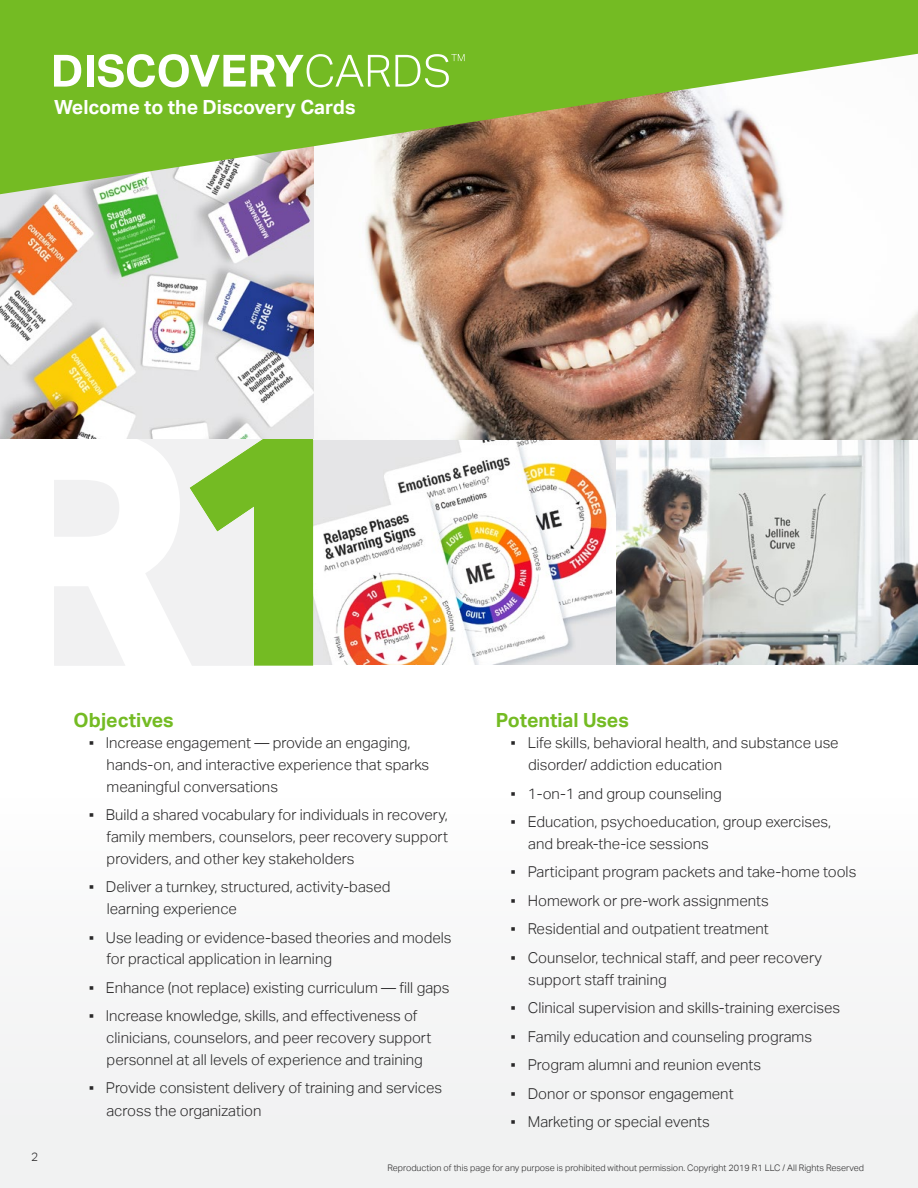
<style>
.page{position:relative;width:918px;height:1188px;background:#fff}
.page>*{position:absolute;margin:0;border:0;box-sizing:border-box;transform-origin:0 0}
.t1{font:700 19.5px "Aktiv Grotesk";color:#fff}
.t2{font:700 19.5px "Aktiv Grotesk";color:#74bb23}
.t3{font:300 15px/21.8px "Aktiv Grotesk";color:#292829}
.t4{font:300 12px "Aktiv Grotesk";color:#292829}
.t5{font:300 9px "Aktiv Grotesk";color:#292829}
</style>
<div class="page">
<img style="left:616px;top:439px;width:302px;height:226px">
<img style="left:313px;top:439px;width:303px;height:227px">
<div style="left:0;top:666px;width:918px;height:522px;background:#f8f8f9"></div>
<svg style="left:54px;top:438px;width:136px;height:228px"></svg>
<svg style="left:190px;top:438px;width:123px;height:228px"></svg>
<img style="left:313px;top:194px;width:605px;height:245px">
<img style="left:0;top:194px;width:313px;height:244px">
<svg style="left:0;top:0;width:918px;height:194px;fill:#74bb23"></svg>
<svg style="left:54px;top:55px;width:27px;height:32px"></svg>
<div style="left:87px;top:55px;width:6px;height:32px;background:#fff"></div>
<svg style="left:98px;top:54px;width:367px;height:33px"></svg>
<h1 class="t1" style="left:54px;top:95px;width:303px">Welcome to the Discovery Cards</h1>
<p class="t4" style="left:31px;top:1150px;width:9px">2</p>
<h1 class="t2" style="left:74px;top:709px;width:102px">Objectives</h1>
<p class="t3" style="left:107px;top:732px;width:324px;text-indent:-20px">▪ Increase engagement — provide an engaging, hands-on, and interactive experience that sparks meaningful conversations</p>
<p class="t3" style="left:107px;top:804px;width:343px;text-align:justify;text-indent:-20px">▪ Build a shared vocabulary for individuals in recovery, family members, counselors, peer recovery support providers, and other key stakeholders</p>
<p class="t3" style="left:107px;top:876px;width:285px;text-indent:-20px">▪ Deliver a turnkey, structured, activity-based learning experience</p>
<p class="t3" style="left:107px;top:927px;width:347px;text-indent:-20px">▪ Use leading or evidence-based theories and models for practical application in learning</p>
<p class="t3" style="left:87px;top:977px;width:364px">▪ Enhance (not replace) existing curriculum — fill gaps</p>
<p class="t3" style="left:106px;top:1005px;width:327px;text-indent:-19px">▪ Increase knowledge, skills, and effectiveness of clinicians, counselors, and peer recovery support personnel at all levels of experience and training</p>
<p class="t3" style="left:106px;top:1077px;width:337px;line-height:22.5px;text-indent:-19px">▪ Provide consistent delivery of training and services across the organization</p>
<h1 class="t2" style="left:496px;top:709px;width:134px">Potential Uses</h1>
<p class="t3" style="left:528px;top:732px;width:312px;text-indent:-19px">▪ Life skills, behavioral health, and substance use disorder/ addiction education</p>
<p class="t3" style="left:509px;top:783px;width:214px">▪ 1-on-1 and group counseling</p>
<p class="t3" style="left:528px;top:811px;width:304px;text-indent:-19px">▪ Education, psychoeducation, group exercises, and break-the-ice sessions</p>
<p class="t3" style="left:509px;top:861px;width:349px">▪ Participant program packets and take-home tools</p>
<p class="t3" style="left:509px;top:890px;width:262px">▪ Homework or pre-work assignments</p>
<p class="t3" style="left:509px;top:918px;width:262px">▪ Residential and outpatient treatment</p>
<p class="t3" style="left:528px;top:947px;width:295px;text-indent:-19px">▪ Counselor, technical staff, and peer recovery support staff training</p>
<p class="t3" style="left:509px;top:997px;width:333px">▪ Clinical supervision and skills-training exercises</p>
<p class="t3" style="left:509px;top:1026px;width:305px">▪ Family education and counseling programs</p>
<p class="t3" style="left:509px;top:1054px;width:254px">▪ Program alumni and reunion events</p>
<p class="t3" style="left:509px;top:1083px;width:226px">▪ Donor or sponsor engagement</p>
<p class="t3" style="left:509px;top:1111px;width:203px">▪ Marketing or special events</p>
<p class="t5" style="left:388px;top:1162px;width:478px">Reproduction of this page for any purpose is prohibited without permission. Copyright 2019 R1 LLC / All Rights Reserved</p>
</div>
